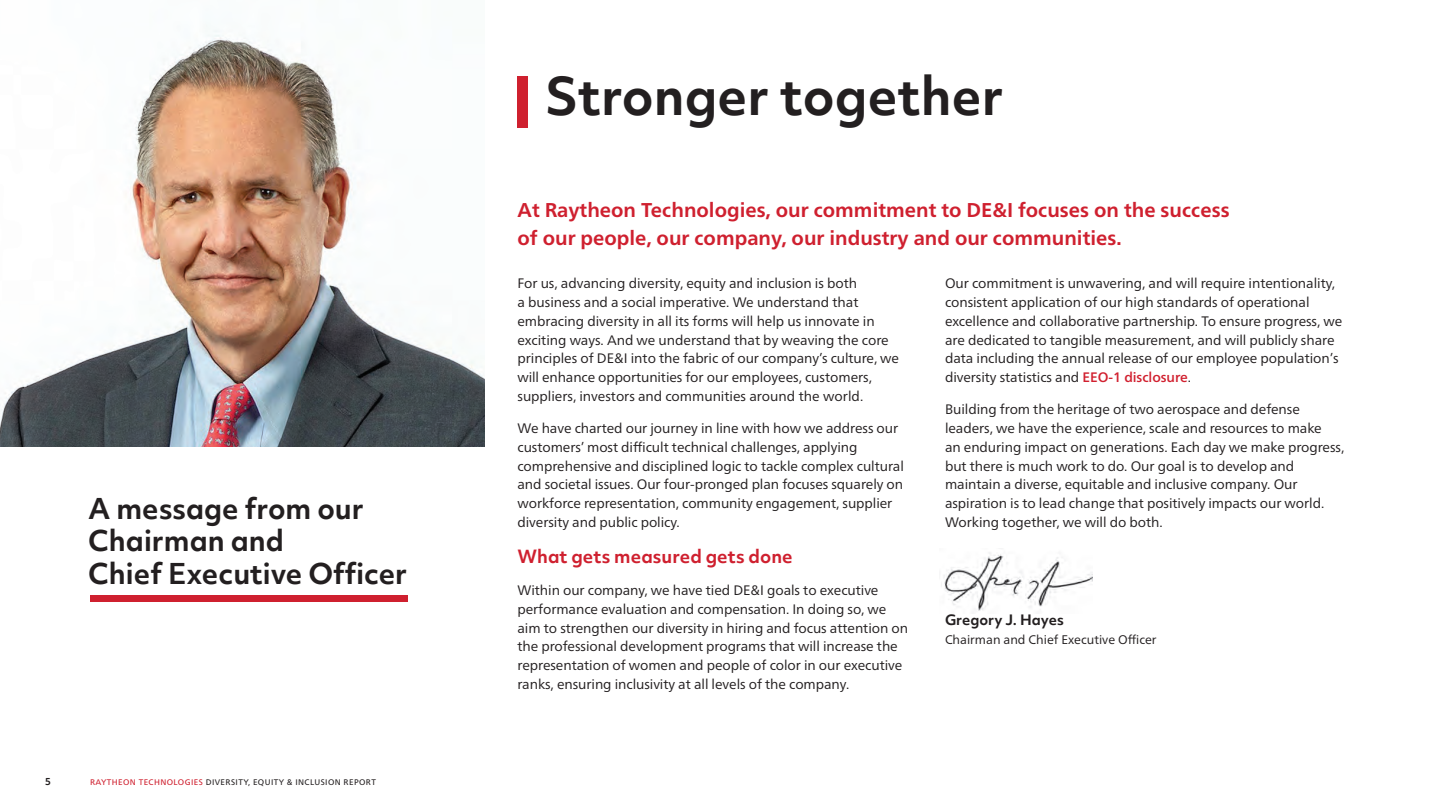
<style>
.page{position:relative;width:1440px;height:810px;background:#fff}
.page>*{position:absolute;margin:0;border:0;box-sizing:border-box;transform-origin:0 0}
.t1{font:700 50px "Objektiv Mk 2";color:#231f20}
.t2{font:700 27.5px/32.5px "Objektiv Mk 2";color:#231f20}
.t3{font:700 20px/27.5px "Neue Frutiger World";color:#cf202f}
.t4{font:700 17.5px "Objektiv Mk 2";color:#cf202f}
.t5{font:13.75px/18.8px "Neue Frutiger World";letter-spacing:-.005em;color:#231f20}
.t6{font:700 13.75px "Objektiv Mk 2";color:#231f20}
.t7{font:12.5px "Neue Frutiger World";color:#231f20}
.t8{font:700 9.38px "Objektiv Mk 2";color:#231f20}
.t9{font:8.12px "Neue Frutiger World";letter-spacing:.05em;color:#231f20}
.s1{color:#cf202f}
.s2{font-weight:500;color:#d1202f}
</style>
<div class="page">
<div style="left:90px;top:596px;width:318px;height:6px;background:#cf202f"></div>
<img style="left:941px;top:552px;width:152px;height:59px">
<div style="left:518px;top:77px;width:10px;height:51px;background:#cf202f"></div>
<img style="left:0;top:30px;width:484px;height:416px">
<h2 class="t2" style="left:88px;top:491px;width:321px">A message from our<br>Chairman and<br>Chief Executive Officer</h2>
<p class="t8" style="left:45px;top:775px;width:7px">5</p>
<p class="t9" style="left:90px;top:776px;width:287px"><span class="s1">RAYTHEON TECHNOLOGIES</span> DIVERSITY, EQUITY &amp; INCLUSION REPORT</p>
<h1 class="t1" style="left:545px;top:61px;width:460px">Stronger together</h1>
<h3 class="t3" style="left:518px;top:196px;width:714px">At Raytheon Technologies, our commitment to DE&amp;I focuses on the success of our people, our company, our industry and our communities.</h3>
<p class="t5" style="left:518px;top:274px;width:383px">For us, advancing diversity, equity and inclusion is both<br>a business and a social imperative. We understand that embracing diversity in all its forms will help us innovate in exciting ways. And we understand that by weaving the core principles of DE&amp;I into the fabric of our company’s culture, we will enhance opportunities for our employees, customers, suppliers, investors and communities around the world.</p>
<p class="t5" style="left:518px;top:419px;width:388px">We have charted our journey in line with how we address our customers’ most difficult technical challenges, applying comprehensive and disciplined logic to tackle complex cultural and societal issues. Our four-pronged plan focuses squarely on workforce representation, community engagement, supplier diversity and public policy.</p>
<p class="t4" style="left:518px;top:544px;width:277px">What gets measured gets done</p>
<p class="t5" style="left:518px;top:581px;width:392px">Within our company, we have tied DE&amp;I goals to executive performance evaluation and compensation. In doing so, we aim to strengthen our diversity in hiring and focus attention on the professional development programs that will increase the representation of women and people of color in our executive ranks, ensuring inclusivity at all levels of the company.</p>
<p class="t5" style="left:945px;top:274px;width:399px">Our commitment is unwavering, and will require intentionality, consistent application of our high standards of operational excellence and collaborative partnership. To ensure progress, we are dedicated to tangible measurement, and will publicly share data including the annual release of our employee population’s diversity statistics and <span class="s2">EEO-1 disclosure</span>.</p>
<p class="t5" style="left:945px;top:400px;width:401px">Building from the heritage of two aerospace and defense leaders, we have the experience, scale and resources to make<br>an enduring impact on generations. Each day we make progress, but there is much work to do. Our goal is to develop and maintain a diverse, equitable and inclusive company. Our aspiration is to lead change that positively impacts our world.<br>Working together, we will do both.</p>
<p class="t6" style="left:945px;top:610px;width:120px">Gregory J. Hayes</p>
<p class="t7" style="left:945px;top:630px;width:213px">Chairman and Chief Executive Officer</p>
</div>
